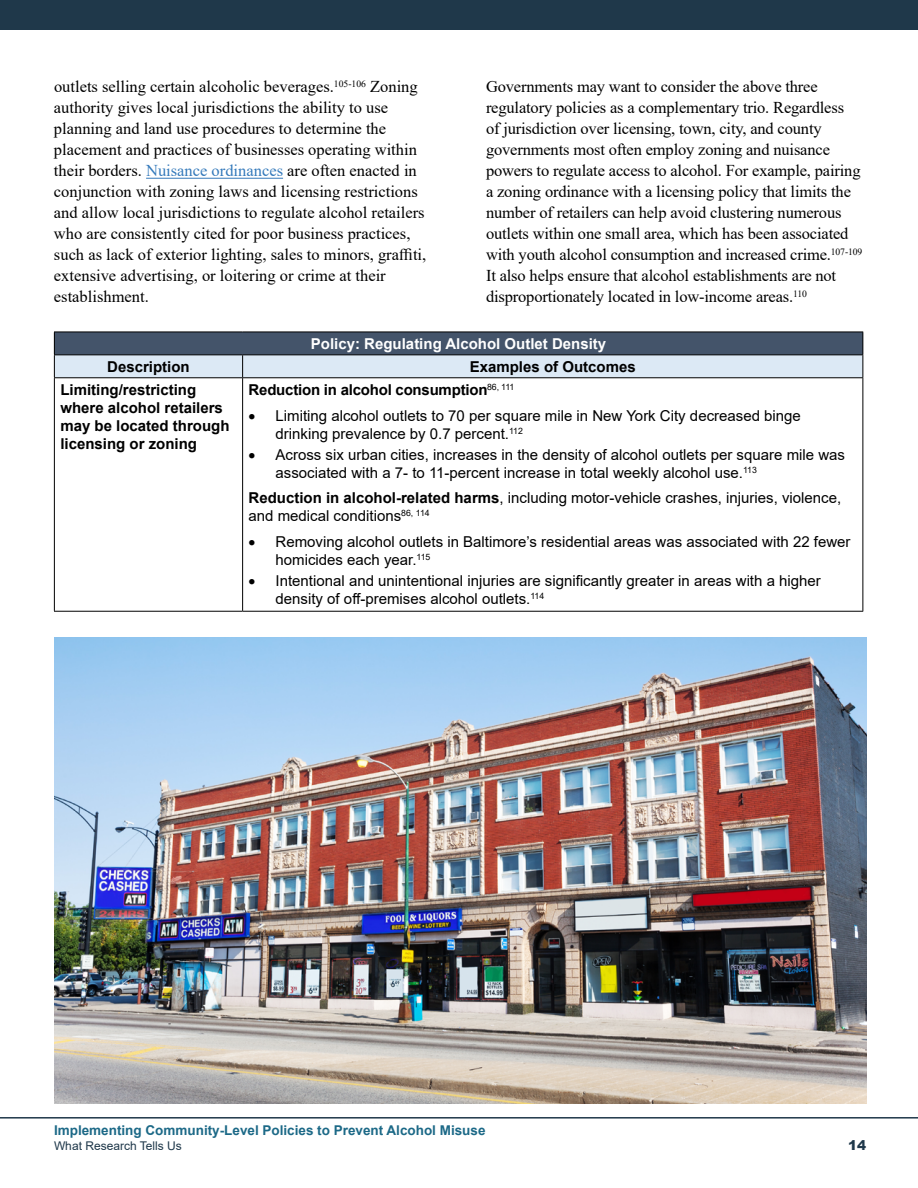
<style>
.page{position:relative;width:918px;height:1188px;background:#fff}
.page>*{position:absolute;margin:0;border:0;box-sizing:border-box;transform-origin:0 0}
.t1{font:16.5px/21px "Times New Roman";letter-spacing:-.01em;color:#000}
.t2{font:15px/18px "Arial";color:#000}
.t3{font:700 15px/18px "Arial";color:#000}
.t4{font:700 15px "Arial";color:#fff}
.t5{font:700 13.5px "Arial";color:#1c6987}
.t6{font:900 13.5px "Arial";color:#1f384a}
.t7{font:12px "Arial";color:#1f384a}
.s1{color:#357abb}
.s2{font-weight:700}
</style>
<div class="page">
<hr style="left:0;top:1117px;width:918px;height:2px;background:#1f384a">
<div style="left:0;top:0;width:918px;height:30px;background:#1f384a"></div>
<hr style="left:146px;top:178px;width:137px;height:1px;background:#357abb">
<svg style="left:54px;top:332px;width:809px;height:45px;background:#8a98a9"></svg>
<hr style="left:54px;top:377px;width:189px;height:1px;background:#000">
<hr style="left:54px;top:378px;width:1px;height:233px;background:#000">
<hr style="left:243px;top:377px;width:620px;height:1px;background:#000">
<hr style="left:242px;top:378px;width:1px;height:233px;background:#000">
<hr style="left:862px;top:378px;width:1px;height:233px;background:#000">
<hr style="left:54px;top:611px;width:189px;height:1px;background:#000">
<hr style="left:243px;top:611px;width:620px;height:1px;background:#000">
<img style="left:54px;top:637px;width:812px;height:467px">
<p class="t1" style="left:54px;top:76px;width:374px">outlets selling certain alcoholic beverages.<sup>105-106</sup> Zoning authority gives local jurisdictions the ability to use planning and land use procedures to determine the placement and practices of businesses operating within their borders. <span class="s1">Nuisance ordinances</span> are often enacted in conjunction with zoning laws and licensing restrictions and allow local jurisdictions to regulate alcohol retailers who are consistently cited for poor business practices, such as lack of exterior lighting, sales to minors, graffiti, extensive advertising, or loitering or crime at their establishment.</p>
<p class="t1" style="left:486px;top:76px;width:378px">Governments may want to consider the above three regulatory policies as a complementary trio. Regardless<br>of jurisdiction over licensing, town, city, and county governments most often employ zoning and nuisance powers to regulate access to alcohol. For example, pairing a zoning ordinance with a licensing policy that limits the number of retailers can help avoid clustering numerous outlets within one small area, which has been associated with youth alcohol consumption and increased crime.<sup>107-109<br></sup>It also helps ensure that alcohol establishments are not disproportionately located in low-income areas.<sup>110</sup></p>
<p class="t4" style="left:311px;top:333px;width:297px">Policy: Regulating Alcohol Outlet Density</p>
<p class="t3" style="left:107px;top:358px;width:84px">Description</p>
<p class="t3" style="left:470px;top:358px;width:167px">Examples of Outcomes</p>
<p class="t3" style="left:60px;top:381px;width:171px">Limiting/restricting where alcohol retailers may be located through licensing or zoning</p>
<p class="t3" style="left:249px;top:381px;width:267px">Reduction in alcohol consumption<sup>86,</sup> <sup>111</sup></p>
<p class="t2" style="left:276px;top:407px;width:527px;text-indent:-27px">• Limiting alcohol outlets to 70 per square mile in New York City decreased binge drinking prevalence by 0.7 percent.<sup>112</sup></p>
<p class="t2" style="left:276px;top:446px;width:571px;text-indent:-27px">• Across six urban cities, increases in the density of alcohol outlets per square mile was associated with a 7- to 11-percent increase in total weekly alcohol use.<sup>113</sup></p>
<p class="t2" style="left:249px;top:488px;width:594px"><span class="s2">Reduction in alcohol-related harms</span>, including motor-vehicle crashes, injuries, violence, and medical conditions<sup>86,</sup> <sup>114</sup></p>
<p class="t2" style="left:276px;top:533px;width:576px;text-indent:-27px">• Removing alcohol outlets in Baltimore’s residential areas was associated with 22 fewer homicides each year.<sup>115</sup></p>
<p class="t2" style="left:276px;top:572px;width:547px;text-indent:-27px">• Intentional and unintentional injuries are significantly greater in areas with a higher density of off-premises alcohol outlets.<sup>114</sup></p>
<p class="t5" style="left:54px;top:1121px;width:433px">Implementing Community-Level Policies to Prevent Alcohol Misuse</p>
<p class="t7" style="left:54px;top:1137px;width:129px">What Research Tells Us</p>
<p class="t6" style="left:848px;top:1135px;width:20px">14</p>
</div>
